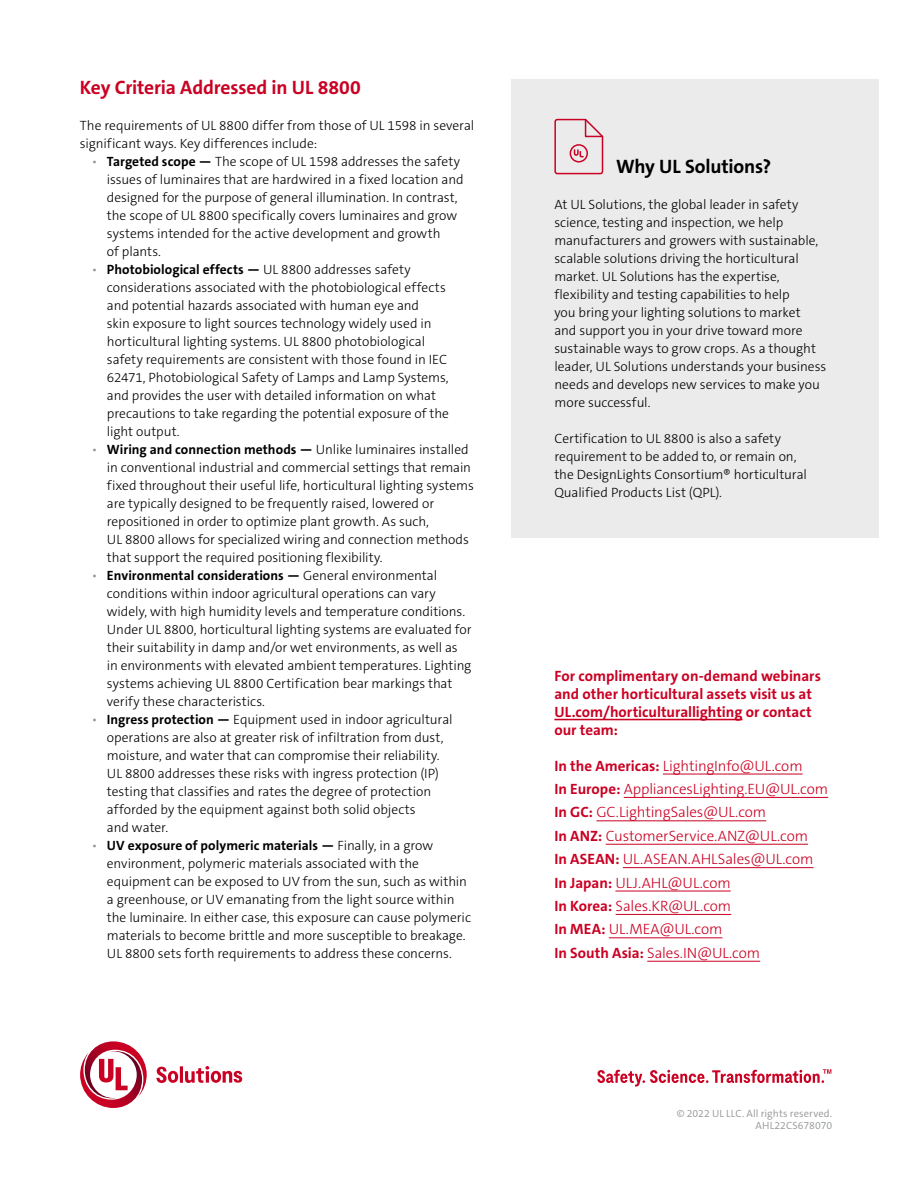
<style>
.page{position:relative;width:918px;height:1188px;background:#fff}
.page>*{position:absolute;margin:0;border:0;box-sizing:border-box;transform-origin:0 0}
.t1{font:700 19.5px "The Sans C5";letter-spacing:-.005em;color:#ca0123}
.t2{font:700 19.5px "The Sans C5";letter-spacing:-.01em;color:#000}
.t3{font:300 15px/23.4px "The Sans C5";letter-spacing:-.005em;color:#ca0123}
.t4{font:700 15px/18px "The Sans C5";color:#ca0123}
.t5{font:300 13.5px/18px "The Sans C5";letter-spacing:-.005em;color:#000}
.t6{font:300 10.5px/12.6px "The Sans C5";letter-spacing:.01em;color:#939598;text-align:right}
.s1{color:#939598}
.s2{font-weight:700}
</style>
<div class="page">
<svg style="left:80px;top:1041px;width:162px;height:67px"></svg>
<svg style="left:597px;top:1069px;width:234px;height:18px"></svg>
<div style="left:511px;top:79px;width:367px;height:459px;background:#ebebeb"></div>
<hr style="left:554px;top:719px;width:188px;height:1px;background:#ca0123">
<hr style="left:663px;top:774px;width:140px;height:1px;background:#ca0123">
<hr style="left:624px;top:797px;width:204px;height:1px;background:#ca0123">
<hr style="left:596px;top:820px;width:170px;height:1px;background:#ca0123">
<hr style="left:606px;top:844px;width:202px;height:1px;background:#ca0123">
<hr style="left:623px;top:867px;width:191px;height:1px;background:#ca0123">
<hr style="left:615px;top:891px;width:116px;height:1px;background:#ca0123">
<hr style="left:616px;top:914px;width:115px;height:1px;background:#ca0123">
<hr style="left:609px;top:937px;width:113px;height:1px;background:#ca0123">
<hr style="left:647px;top:961px;width:113px;height:1px;background:#ca0123">
<svg style="left:554px;top:118px;width:50px;height:57px"></svg>
<h1 class="t1" style="left:80px;top:75px;width:282px">Key Criteria Addressed in UL 8800</h1>
<p class="t5" style="left:80px;top:116px;width:396px">The requirements of UL 8800 differ from those of UL 1598 in several significant ways. Key differences include:</p>
<p class="t5" style="left:107px;top:152px;width:358px;text-indent:-15px"><span class="s1">•</span> <span class="s2">Targeted scope —</span> The scope of UL 1598 addresses the safety issues of luminaires that are hardwired in a fixed location and designed for the purpose of general illumination. In contrast, the scope of UL 8800 specifically covers luminaires and grow systems intended for the active development and growth<br>of plants.</p>
<p class="t5" style="left:107px;top:260px;width:344px;text-indent:-15px"><span class="s1">•</span> <span class="s2">Photobiological effects —</span> UL 8800 addresses safety considerations associated with the photobiological effects and potential hazards associated with human eye and<br>skin exposure to light sources technology widely used in horticultural lighting systems. UL 8800 photobiological safety requirements are consistent with those found in IEC 62471, Photobiological Safety of Lamps and Lamp Systems, and provides the user with detailed information on what precautions to take regarding the potential exposure of the light output.</p>
<p class="t5" style="left:107px;top:440px;width:368px;text-indent:-15px"><span class="s1">•</span> <span class="s2">Wiring and connection methods —</span> Unlike luminaires installed in conventional industrial and commercial settings that remain fixed throughout their useful life, horticultural lighting systems are typically designed to be frequently raised, lowered or repositioned in order to optimize plant growth. As such,<br>UL 8800 allows for specialized wiring and connection methods that support the required positioning flexibility.</p>
<p class="t5" style="left:107px;top:566px;width:366px;text-indent:-15px"><span class="s1">•</span> <span class="s2">Environmental considerations —</span> General environmental conditions within indoor agricultural operations can vary widely, with high humidity levels and temperature conditions.<br>Under UL 8800, horticultural lighting systems are evaluated for their suitability in damp and/or wet environments, as well as in environments with elevated ambient temperatures. Lighting systems achieving UL 8800 Certification bear markings that verify these characteristics.</p>
<p class="t5" style="left:107px;top:710px;width:347px;text-indent:-15px"><span class="s1">•</span> <span class="s2">Ingress protection —</span> Equipment used in indoor agricultural operations are also at greater risk of infiltration from dust, moisture, and water that can compromise their reliability.<br>UL 8800 addresses these risks with ingress protection (IP) testing that classifies and rates the degree of protection afforded by the equipment against both solid objects<br>and water.</p>
<p class="t5" style="left:107px;top:836px;width:366px;text-indent:-15px"><span class="s1">•</span> <span class="s2">UV exposure of polymeric materials —</span> Finally, in a grow environment, polymeric materials associated with the equipment can be exposed to UV from the sun, such as within a greenhouse, or UV emanating from the light source within the luminaire. In either case, this exposure can cause polymeric materials to become brittle and more susceptible to breakage.<br>UL 8800 sets forth requirements to address these concerns.</p>
<h1 class="t2" style="left:616px;top:154px;width:157px">Why UL Solutions?</h1>
<p class="t5" style="left:554px;top:195px;width:273px">At UL Solutions, the global leader in safety science, testing and inspection, we help manufacturers and growers with sustainable, scalable solutions driving the horticultural market. UL Solutions has the expertise, flexibility and testing capabilities to help<br>you bring your lighting solutions to market<br>and support you in your drive toward more sustainable ways to grow crops. As a thought leader, UL Solutions understands your business needs and develops new services to make you more successful.</p>
<p class="t5" style="left:554px;top:429px;width:254px">Certification to UL 8800 is also a safety requirement to be added to, or remain on, the DesignLights Consortium® horticultural Qualified Products List (QPL).</p>
<p class="t4" style="left:554px;top:667px;width:268px">For complimentary on-demand webinars and other horticultural assets visit us at UL.com/horticulturallighting or contact our team:</p>
<p class="t3" style="left:554px;top:754px;width:275px"><span class="s2">In the Americas:</span> LightingInfo@UL.com<br><span class="s2">In Europe:</span> AppliancesLighting.EU@UL.com <span class="s2">In GC:</span> GC.LightingSales@UL.com<br><span class="s2">In ANZ:</span> CustomerService.ANZ@UL.com<br><span class="s2">In ASEAN:</span> UL.ASEAN.AHLSales@UL.com <span class="s2">In Japan:</span> ULJ.AHL@UL.com<br><span class="s2">In Korea:</span> Sales.KR@UL.com<br><span class="s2">In MEA:</span> UL.MEA@UL.com<br><span class="s2">In South Asia:</span> Sales.IN@UL.com</p>
<p class="t6" style="left:677px;top:1107px;width:157px">© 2022 UL LLC. All rights reserved.<br>AHL22CS678070</p>
</div>
